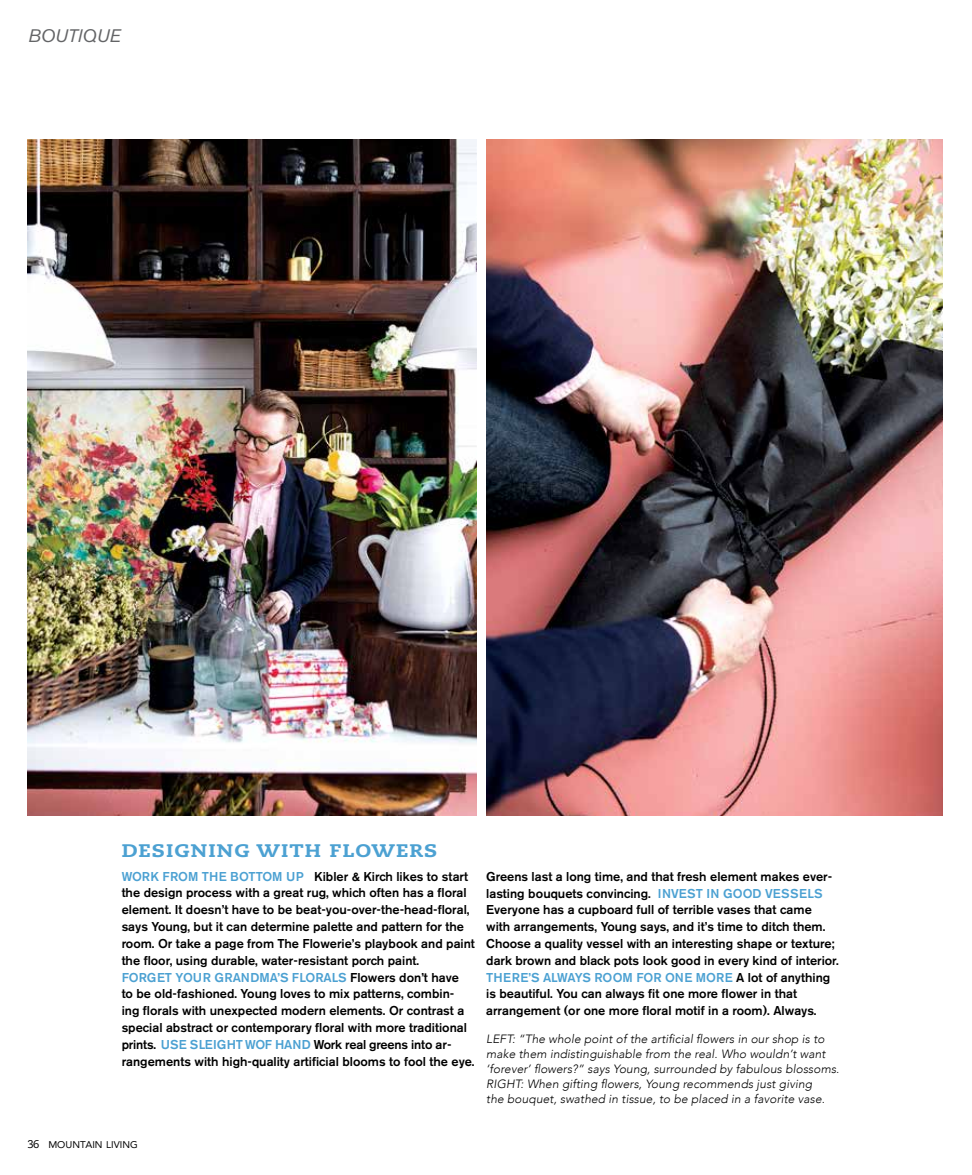
<style>
.page{position:relative;width:972px;height:1175px;background:#fff}
.page>*{position:absolute;margin:0;border:0;box-sizing:border-box;transform-origin:0 0}
.t1{font:800 18.15px "Caecilia";letter-spacing:.05em;color:#4ca1d2;scale:1.15 1}
.t2{font:italic 18px "Akzidenz Grotesk BE";color:#636466}
.t3{font:500 12.75px/16.8px "Akzidenz Grotesk BE";color:#000}
.t4{font:italic 300 12px/15px "Avenir";letter-spacing:.01em;color:#000}
.t5{font:9.75px "Avenir";letter-spacing:.005em;color:#000}
.s1{color:#4ca1d2}
.s2{font-family:"Caecilia";font-size:11.25px}
</style>
<div class="page">
<img style="left:486px;top:139px;width:457px;height:676px">
<img style="left:27px;top:139px;width:449px;height:676px">
<h2 class="t2" style="left:28px;top:25px;width:94px">BOUTIQUE</h2>
<h1 class="t1" style="left:122px;top:839px;width:276px">DESIGNING WITH FLOWERS</h1>
<p class="t3" style="left:122px;top:867px;width:355px"><span class="s1">WORK FROM THE BOTTOM UP</span> Kibler &amp; Kirch likes to start the design process with a great rug, which often has a floral element. It doesn’t have to be beat-you-over-the-head-floral, says Young, but it can determine palette and pattern for the room. Or take a page from The Flowerie’s playbook and paint the floor, using durable, water-resistant porch paint.<br><span class="s1">FORGET YOUR GRANDMA’S FLORALS</span> Flowers don’t have<br>to be old-fashioned. Young loves to mix patterns, combin&shy;ing florals with unexpected modern elements. Or contrast a special abstract or contemporary floral with more traditional prints. <span class="s1">USE SLEIGHT WOF HAND</span> Work real greens into ar&shy;rangements with high-quality artificial blooms to fool the eye.</p>
<p class="t3" style="left:486px;top:867px;width:354px">Greens last a long time, and that fresh element makes ever&shy;lasting bouquets convincing. <span class="s1">INVEST IN GOOD VESSELS </span>Everyone has a cupboard full of terrible vases that came with arrangements, Young says, and it’s time to ditch them.<br>Choose a quality vessel with an interesting shape or texture; dark brown and black pots look good in every kind of interior.<br><span class="s1">THERE’S ALWAYS ROOM FOR ONE MORE</span> A lot of anything is beautiful. You can always fit one more flower in that arrangement (or one more floral motif in a room). Always.</p>
<p class="t4" style="left:486px;top:1030px;width:355px">LEFT: “The whole point of the artificial flowers in our shop is to make them indistinguishable from the real. Who wouldn’t want ‘forever’ flowers?” says Young, surrounded by fabulous blossoms.<br>RIGHT: When gifting flowers, Young recommends just giving<br>the bouquet, swathed in tissue, to be placed in a favorite vase.</p>
<p class="t5" style="left:27px;top:1136px;width:112px"><span class="s2">36</span> MOUNTAIN LIVING</p>
</div>
